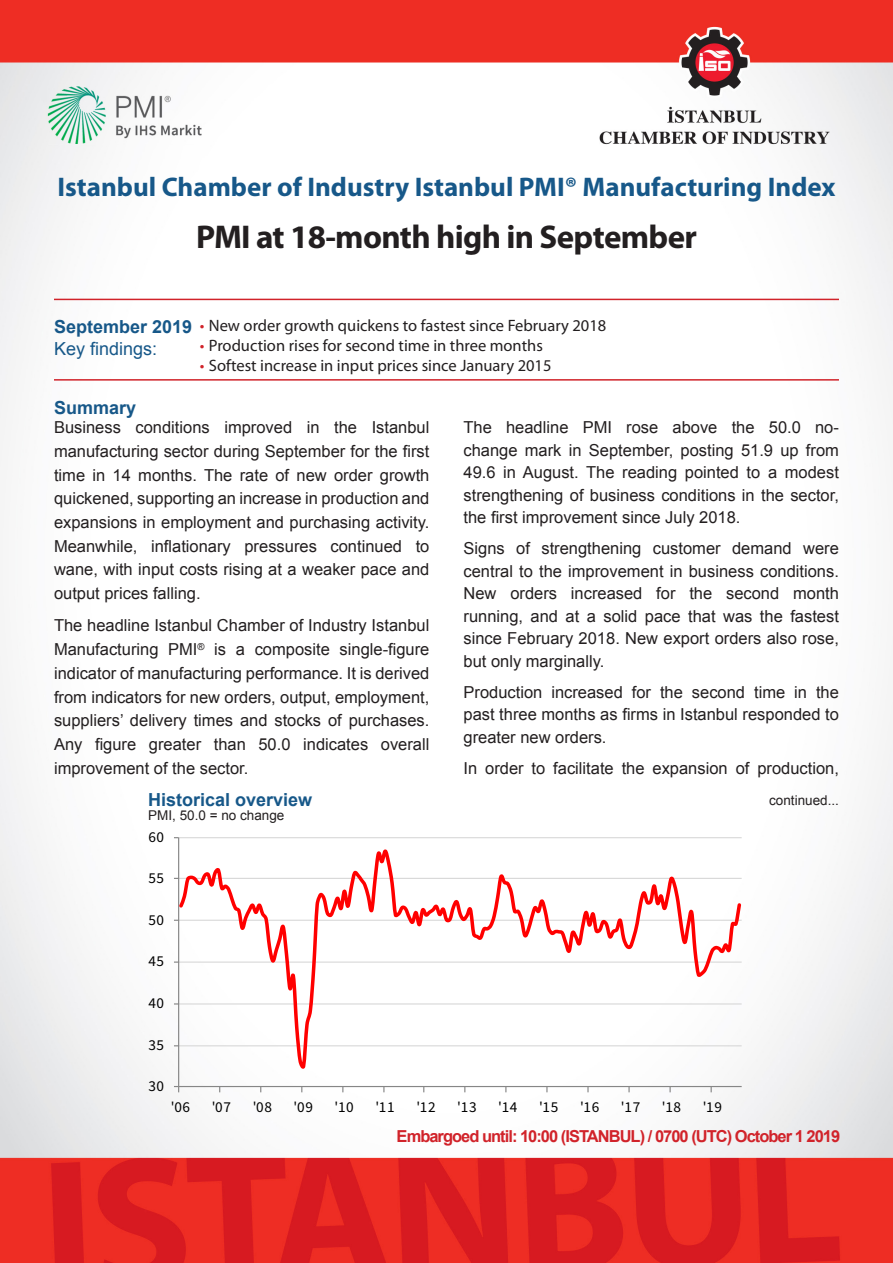
<style>
.page{position:relative;width:893px;height:1263px;background:#fff}
.page>*{position:absolute;margin:0;border:0;box-sizing:border-box;transform-origin:0 0}
.P1_Headline{font:700 33px "Myriad Pro";letter-spacing:-.02em;color:#231f20}
.Index_title{font:700 27px "Myriad Pro";color:#175889}
.P1_Subheader{font:700 18px/22.5px "Arial";color:#175889}
.P1_Body_text{font:16.5px/23.7px "Arial";color:#231f20;text-align:justify}
.t1{font:16.5px "Myriad Pro";color:#231f20}
.P1Embargo{font:700 16.5px "Arial";letter-spacing:-.06em;color:#d1232a}
.t2{font:15.15px "Source Sans Pro";letter-spacing:.04em;color:#000}
.graph_label{font:13.5px "Arial";color:#231f20}
.s1{font-weight:400}
.s2{color:#d1232a}
</style>
<div class="page">
<img style="left:0;top:0;width:893px;height:1263px">
<hr style="left:54px;top:299px;width:785px;height:1px;background:#d1232a">
<hr style="left:54px;top:379px;width:785px;height:2px;background:#d1232a">
<hr style="left:179px;top:837px;width:563px;height:1px;background:#d9d9d9">
<hr style="left:178px;top:838px;width:1px;height:248px;background:#868686">
<hr style="left:179px;top:1086px;width:563px;height:1px;background:#868686">
<svg style="left:174px;top:1086px;width:5px;height:6px"></svg>
<svg style="left:179px;top:846px;width:563px;height:223px"></svg>
<p class="Index_title" style="left:58px;top:169px;width:779px">Istanbul Chamber of Industry Istanbul PMI® Manufacturing Index</p>
<p class="P1_Headline" style="left:196px;top:215px;width:502px">PMI at 18-month high in September</p>
<p class="P1_Subheader" style="left:54px;top:316px;width:140px">September 2019<br><span class="s1">Key findings:</span></p>
<p class="t1" style="left:200px;top:315px;width:408px"><span class="s2">•</span> New order growth quickens to fastest since February 2018</p>
<p class="t1" style="left:200px;top:335px;width:344px"><span class="s2">•</span> Production rises for second time in three months</p>
<p class="t1" style="left:200px;top:355px;width:353px"><span class="s2">•</span> Softest increase in input prices since January 2015</p>
<p class="P1_Subheader" style="left:54px;top:397px;width:84px">Summary</p>
<p class="P1_Body_text" style="left:54px;top:415px;width:377px">Business conditions improved in the Istanbul manufacturing sector during September for the first time in 14 months. The rate of new order growth quickened, supporting an increase in production and expansions in employment and purchasing activity.<br>Meanwhile, inflationary pressures continued to wane, with input costs rising at a weaker pace and output prices falling.</p>
<p class="P1_Body_text" style="left:54px;top:614px;width:377px">The headline Istanbul Chamber of Industry Istanbul Manufacturing PMI<sup>®</sup> is a composite single-figure indicator of manufacturing performance. It is derived from indicators for new orders, output, employment, suppliers’ delivery times and stocks of purchases.<br>Any figure greater than 50.0 indicates overall improvement of the sector.</p>
<p class="P1_Subheader" style="left:148px;top:789px;width:166px">Historical overview</p>
<p class="graph_label" style="left:148px;top:806px;width:138px">PMI, 50.0 = no change</p>
<p class="t2" style="left:148px;top:827px;width:17px">60</p>
<p class="t2" style="left:148px;top:869px;width:17px">55</p>
<p class="t2" style="left:148px;top:910px;width:17px">50</p>
<p class="t2" style="left:148px;top:952px;width:17px">45</p>
<p class="t2" style="left:148px;top:993px;width:17px">40</p>
<p class="t2" style="left:148px;top:1035px;width:17px">35</p>
<p class="t2" style="left:148px;top:1077px;width:17px">30</p>
<p class="P1_Body_text" style="left:463px;top:416px;width:377px;line-height:22.5px">The headline PMI rose above the 50.0 no&shy;change mark in September, posting 51.9 up from 49.6 in August. The reading pointed to a modest strengthening of business conditions in the sector, the first improvement since July 2018.</p>
<p class="P1_Body_text" style="left:463px;top:537px;width:377px;line-height:22.5px">Signs of strengthening customer demand were central to the improvement in business conditions.<br>New orders increased for the second month running, and at a solid pace that was the fastest since February 2018. New export orders also rose, but only marginally.</p>
<p class="P1_Body_text" style="left:463px;top:681px;width:377px;line-height:22.5px">Production increased for the second time in the past three months as firms in Istanbul responded to greater new orders.</p>
<p class="P1_Body_text" style="left:463px;top:756px;width:377px">In order to facilitate the expansion of production,</p>
<p class="graph_label" style="left:769px;top:791px;width:71px">continued...</p>
<p class="t2" style="left:171px;top:1098px;width:21px">'06</p>
<p class="t2" style="left:212px;top:1098px;width:21px">'07</p>
<p class="t2" style="left:253px;top:1098px;width:21px">'08</p>
<p class="t2" style="left:294px;top:1098px;width:21px">'09</p>
<p class="t2" style="left:334px;top:1098px;width:21px">'10</p>
<p class="t2" style="left:375px;top:1098px;width:21px">'11</p>
<p class="t2" style="left:416px;top:1098px;width:21px">'12</p>
<p class="t2" style="left:457px;top:1098px;width:21px">'13</p>
<p class="t2" style="left:498px;top:1098px;width:21px">'14</p>
<p class="t2" style="left:539px;top:1098px;width:21px">'15</p>
<p class="t2" style="left:580px;top:1098px;width:21px">'16</p>
<p class="t2" style="left:621px;top:1098px;width:21px">'17</p>
<p class="t2" style="left:662px;top:1098px;width:21px">'18</p>
<p class="t2" style="left:703px;top:1098px;width:21px">'19</p>
<p class="P1Embargo" style="left:397px;top:1125px;width:445px">Embargoed until: 10:00 (ISTANBUL) / 0700 (UTC) October 1 2019</p>
</div>
